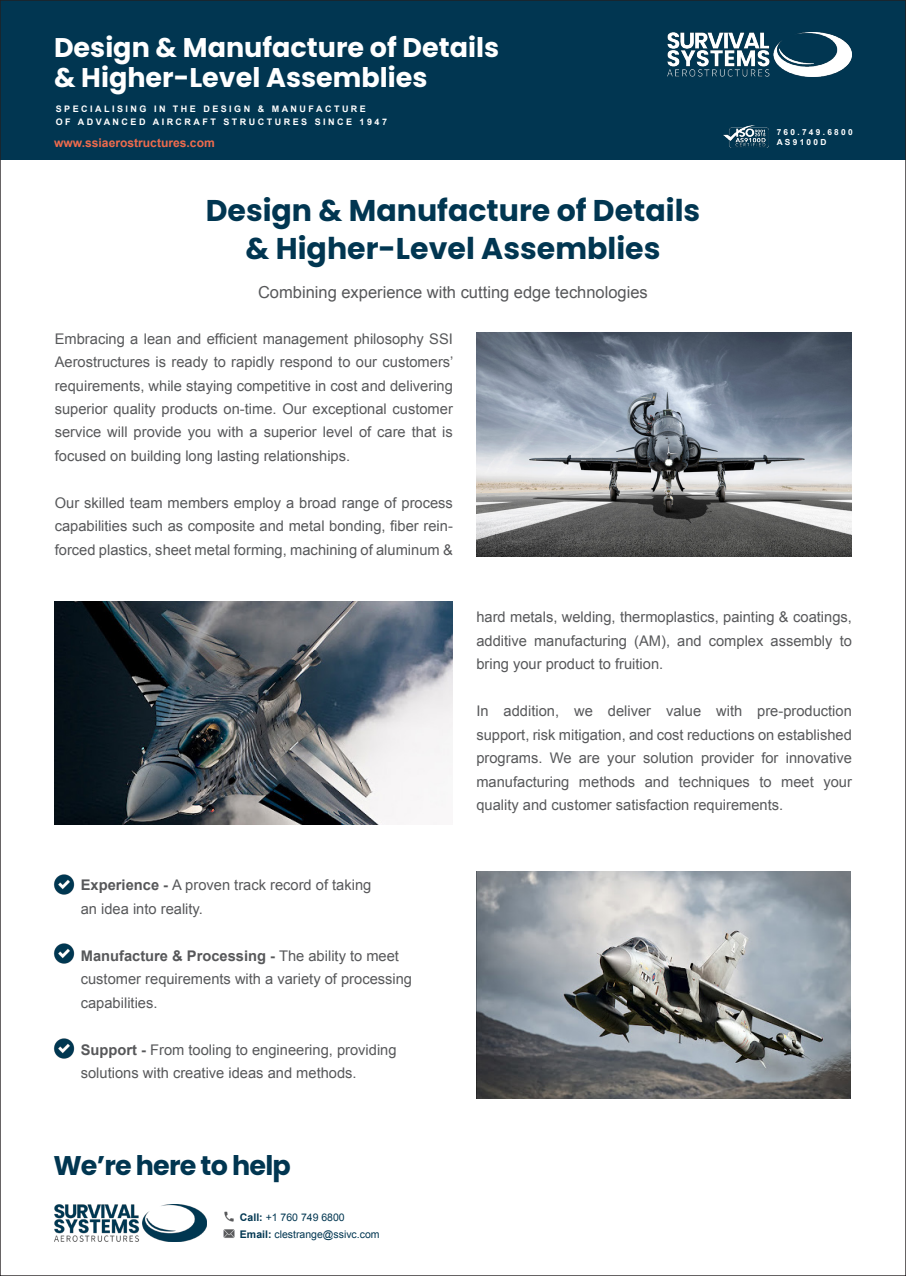
<style>
.page{position:relative;width:906px;height:1276px;background:#fff}
.page>*{position:absolute;margin:0;border:0;box-sizing:border-box;transform-origin:0 0}
.t1{font:700 30px "Poppins";color:#013651}
.t2{font:700 27px "Poppins";color:#fff}
.t3{font:700 27px "Poppins";letter-spacing:-.03em;color:#013651}
.t4{font:16.5px "Arial";color:#57585a}
.t5{font:14.7px/23.5px "Arial";color:#57585a;text-align:justify}
.t6{font:700 12.15px "Arial";color:#ee6b4d}
.t7{font:10.5px "Arial";color:#013651}
.t8{font:700 9px/13.5px "Arial";letter-spacing:.275em;color:#fff}
.t9{font:700 8.25px "Arial";letter-spacing:.275em;color:#fff}
.s1{font-weight:700}
</style>
<div class="page">
<div style="left:0;top:0;width:906px;height:160px;background:#013651"></div>
<img style="left:54px;top:1204px;width:153px;height:37px">
<img style="left:667px;top:32px;width:184px;height:45px">
<img style="left:723px;top:125px;width:45px;height:23px">
<img style="left:476px;top:872px;width:374px;height:226px">
<img style="left:476px;top:333px;width:375px;height:223px">
<img style="left:55px;top:601px;width:398px;height:223px">
<img style="left:53px;top:874px;width:22px;height:21px">
<img style="left:53px;top:943px;width:22px;height:21px">
<img style="left:53px;top:1038px;width:22px;height:21px">
<img style="left:223px;top:1211px;width:12px;height:27px">
<p class="t2" style="left:54px;top:32px;width:446px">Design &amp; Manufacture of Details</p>
<p class="t2" style="left:54px;top:62px;width:375px">&amp; Higher-Level Assemblies</p>
<p class="t8" style="left:56px;top:102px;width:333px">SPECIALISING IN THE DESIGN &amp; MANUFACTURE<br>OF ADVANCED AIRCRAFT STRUCTURES SINCE 1947</p>
<p class="t9" style="left:776px;top:127px;width:77px">760.749.6800</p>
<p class="t6" style="left:54px;top:135px;width:162px">www.ssiaerostructures.com</p>
<p class="t9" style="left:776px;top:137px;width:51px">AS9100D</p>
<p class="t1" style="left:206px;top:193px;width:496px">Design &amp; Manufacture of Details</p>
<p class="t1" style="left:245px;top:231px;width:416px">&amp; Higher-Level Assemblies</p>
<p class="t4" style="left:258px;top:281px;width:391px">Combining experience with cutting edge technologies</p>
<p class="t5" style="left:55px;top:327px;width:400px">Embracing a lean and efficient management philosophy SSI Aerostructures is ready to rapidly respond to our customers’ requirements, while staying competitive in cost and delivering superior quality products on-time. Our exceptional customer service will provide you with a superior level of care that is focused on building long lasting relationships.</p>
<p class="t5" style="left:55px;top:491px;width:400px">Our skilled team members employ a broad range of process capabilities such as composite and metal bonding, fiber rein&shy;forced plastics, sheet metal forming, machining of aluminum &amp;</p>
<p class="t5" style="left:476px;top:605px;width:377px">hard metals, welding, thermoplastics, painting &amp; coatings, additive manufacturing (AM), and complex assembly to bring your product to fruition.</p>
<p class="t5" style="left:476px;top:699px;width:377px">In addition, we deliver value with pre-production support, risk mitigation, and cost reductions on established programs. We are your solution provider for innovative manufacturing methods and techniques to meet your quality and customer satisfaction requirements.</p>
<p class="t5" style="left:81px;top:873px;width:292px"><span class="s1">Experience -</span> A proven track record of taking an idea into reality.</p>
<p class="t5" style="left:81px;top:944px;width:333px;text-align:left"><span class="s1">Manufacture &amp; Processing -</span> The ability to meet customer requirements with a variety of processing capabilities.</p>
<p class="t5" style="left:81px;top:1038px;width:317px"><span class="s1">Support -</span> From tooling to engineering, providing solutions with creative ideas and methods.</p>
<p class="t3" style="left:53px;top:1149px;width:239px">We’re here to help</p>
<p class="t7" style="left:240px;top:1210px;width:106px"><span class="s1">Call:</span> +1 760 749 6800</p>
<p class="t7" style="left:240px;top:1227px;width:141px"><span class="s1">Email:</span> clestrange@ssivc.com</p>
</div>
